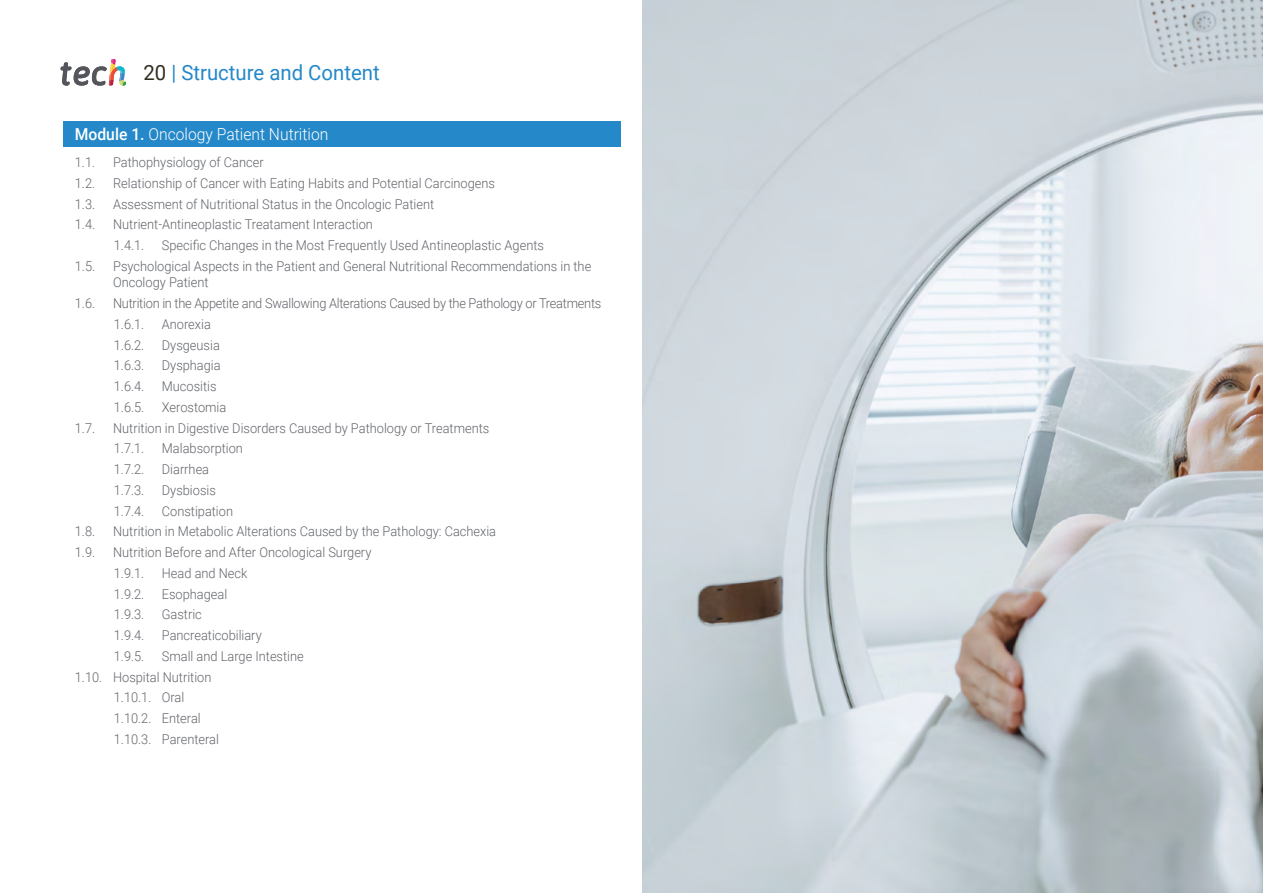
<style>
.page{position:relative;width:1263px;height:893px;background:#fff}
.page>*{position:absolute;margin:0;border:0;box-sizing:border-box;transform-origin:0 0}
.t1{font:21px "Roboto";color:#2488c9}
.t2{font:300 16.5px "Roboto";color:#fff;scale:.95 1}
.t3{font:300 13.5px/20.7px "Roboto";color:#61646a;scale:.95 1}
.t4{font:300 13.5px/20.7px "Roboto";letter-spacing:-.02em;color:#61646a;scale:.95 1}
.s1{color:#312e20}
.s2{font-weight:500}
</style>
<div class="page">
<img style="left:642px;top:0;width:621px;height:893px">
<div style="left:64px;top:121px;width:557px;height:25px;background:#2488c9"></div>
<svg style="left:61px;top:59px;width:65px;height:27px"></svg>
<h1 class="t1" style="left:144px;top:57px;width:238px"><span class="s1">20</span> | Structure and Content</h1>
<p class="t2" style="left:75px;top:123px;width:268px"><span class="s2">Module 1.</span> Oncology Patient Nutrition</p>
<p class="t3" style="left:75px;top:151px;width:23px">1.1.</p>
<p class="t3" style="left:113px;top:151px;width:160px">Pathophysiology of Cancer</p>
<p class="t3" style="left:75px;top:172px;width:23px">1.2.</p>
<p class="t3" style="left:113px;top:172px;width:403px">Relationship of Cancer with Eating Habits and Potential Carcinogens</p>
<p class="t3" style="left:75px;top:193px;width:23px">1.3.</p>
<p class="t3" style="left:113px;top:193px;width:339px">Assessment of Nutritional Status in the Oncologic Patient</p>
<p class="t3" style="left:75px;top:214px;width:23px">1.4.</p>
<p class="t3" style="left:113px;top:214px;width:275px">Nutrient-Antineoplastic Treatament Interaction<br>1.4.1.</p>
<p class="t3" style="left:162px;top:234px;width:404px">Specific Changes in the Most Frequently Used Antineoplastic Agents</p>
<p class="t3" style="left:75px;top:255px;width:23px">1.5.</p>
<p class="t3" style="left:113px;top:257px;width:505px;line-height:16.5px">Psychological Aspects in the Patient and General Nutritional Recommendations in the<br>Oncology Patient</p>
<p class="t3" style="left:75px;top:292px;width:23px">1.6.</p>
<p class="t4" style="left:113px;top:292px;width:515px">Nutrition in the Appetite and Swallowing Alterations Caused by the Pathology or Treatments<br>1.6.1.</p>
<p class="t3" style="left:162px;top:313px;width:53px">Anorexia</p>
<p class="t3" style="left:114px;top:334px;width:34px">1.6.2.</p>
<p class="t3" style="left:162px;top:334px;width:63px">Dysgeusia</p>
<p class="t3" style="left:114px;top:355px;width:34px">1.6.3.</p>
<p class="t3" style="left:162px;top:355px;width:63px">Dysphagia</p>
<p class="t3" style="left:114px;top:375px;width:34px">1.6.4.</p>
<p class="t3" style="left:162px;top:375px;width:59px">Mucositis</p>
<p class="t3" style="left:114px;top:396px;width:34px">1.6.5.</p>
<p class="t3" style="left:162px;top:396px;width:69px">Xerostomia</p>
<p class="t3" style="left:75px;top:417px;width:23px">1.7.</p>
<p class="t3" style="left:113px;top:417px;width:398px">Nutrition in Digestive Disorders Caused by Pathology or Treatments<br>1.7.1.</p>
<p class="t3" style="left:162px;top:438px;width:87px">Malabsorption</p>
<p class="t3" style="left:114px;top:458px;width:34px">1.7.2.</p>
<p class="t3" style="left:162px;top:458px;width:51px">Diarrhea</p>
<p class="t3" style="left:114px;top:479px;width:34px">1.7.3.</p>
<p class="t3" style="left:162px;top:479px;width:58px">Dysbiosis</p>
<p class="t3" style="left:114px;top:500px;width:34px">1.7.4.</p>
<p class="t3" style="left:162px;top:500px;width:76px">Constipation</p>
<p class="t3" style="left:75px;top:521px;width:23px">1.8.</p>
<p class="t3" style="left:113px;top:521px;width:405px">Nutrition in Metabolic Alterations Caused by the Pathology: Cachexia</p>
<p class="t3" style="left:75px;top:541px;width:23px">1.9.</p>
<p class="t3" style="left:113px;top:541px;width:273px">Nutrition Before and After Oncological Surgery<br>1.9.1.</p>
<p class="t3" style="left:162px;top:562px;width:92px">Head and Neck</p>
<p class="t3" style="left:114px;top:583px;width:34px">1.9.2.</p>
<p class="t3" style="left:162px;top:583px;width:70px">Esophageal</p>
<p class="t3" style="left:114px;top:604px;width:34px">1.9.3.</p>
<p class="t3" style="left:162px;top:604px;width:44px">Gastric</p>
<p class="t3" style="left:114px;top:624px;width:34px">1.9.4.</p>
<p class="t3" style="left:162px;top:624px;width:107px">Pancreaticobiliary</p>
<p class="t3" style="left:114px;top:645px;width:34px">1.9.5.</p>
<p class="t3" style="left:162px;top:645px;width:151px">Small and Large Intestine</p>
<p class="t3" style="left:75px;top:666px;width:145px">1.10. Hospital Nutrition</p>
<p class="t3" style="left:114px;top:687px;width:76px">1.10.1. Oral</p>
<p class="t3" style="left:114px;top:707px;width:93px">1.10.2. Enteral</p>
<p class="t3" style="left:114px;top:728px;width:112px">1.10.3. Parenteral</p>
</div>
